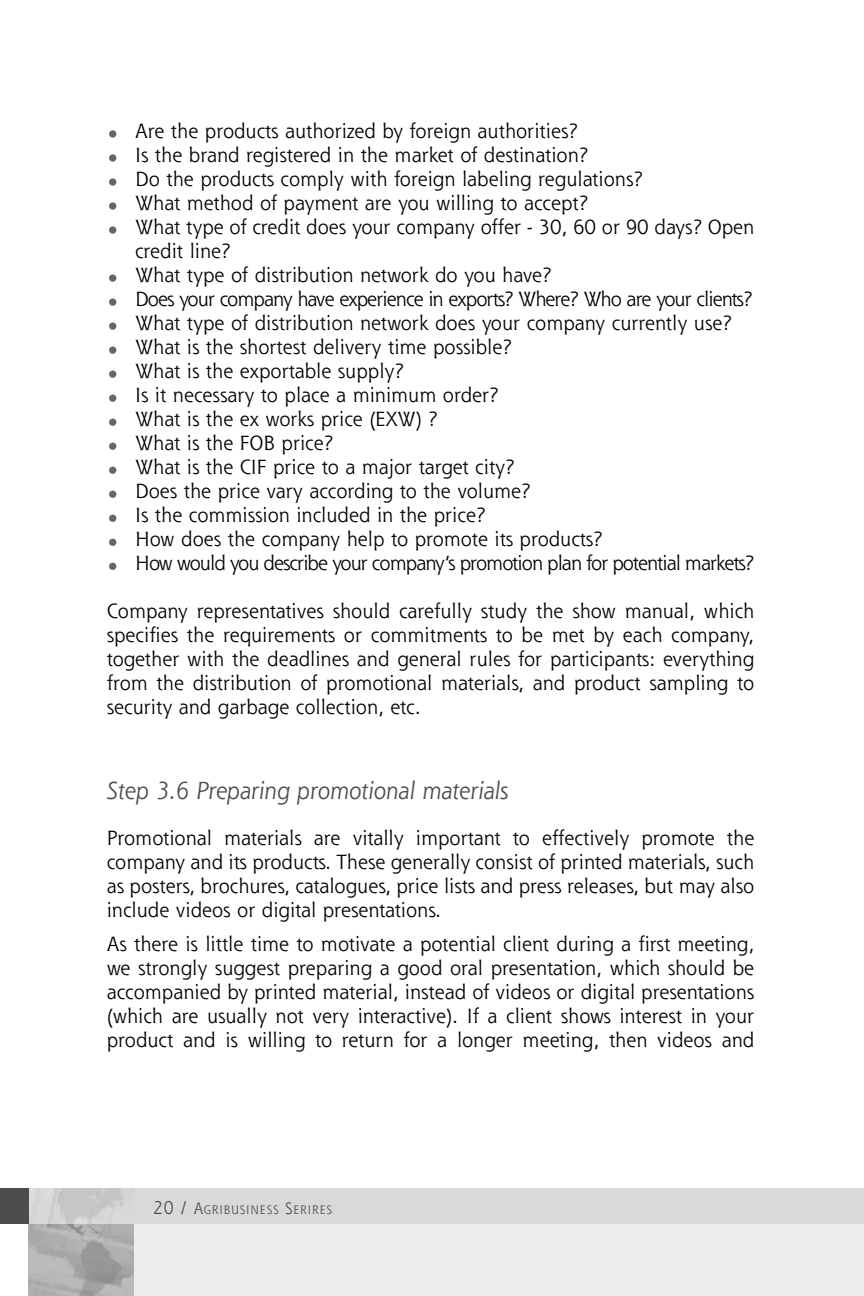
<style>
.page{position:relative;width:864px;height:1296px;background:#fff}
.page>*{position:absolute;margin:0;border:0;box-sizing:border-box;transform-origin:0 0}
.t1{font:italic 24px "Shannon";color:#4d4d4d}
.t2{font:20px/24px "Shannon";color:#000;text-align:justify}
.t3{font:12px "Shannon";letter-spacing:.075em;color:#4d4d4d;scale:.95 1}
.s1{font-size:18px}
.s2{font-size:16px}
</style>
<div class="page">
<div style="left:95px;top:1206px;width:769px;height:90px;background:#ededed"></div>
<div style="left:0;top:1188px;width:864px;height:36px;background:#d9d9d9"></div>
<img style="left:29px;top:1224px;width:105px;height:72px">
<div style="left:0;top:1188px;width:29px;height:36px;background:#4d4d4d"></div>
<div style="left:109px;top:563px;width:7px;height:7px;background:#666;border-radius:50%"></div>
<div style="left:109px;top:539px;width:7px;height:7px;background:#666;border-radius:50%"></div>
<div style="left:109px;top:515px;width:7px;height:7px;background:#666;border-radius:50%"></div>
<div style="left:109px;top:491px;width:7px;height:7px;background:#666;border-radius:50%"></div>
<div style="left:109px;top:467px;width:7px;height:7px;background:#666;border-radius:50%"></div>
<div style="left:109px;top:443px;width:7px;height:7px;background:#666;border-radius:50%"></div>
<div style="left:109px;top:419px;width:7px;height:7px;background:#666;border-radius:50%"></div>
<div style="left:109px;top:395px;width:7px;height:7px;background:#666;border-radius:50%"></div>
<div style="left:109px;top:370px;width:7px;height:8px;background:#666;border-radius:50%"></div>
<div style="left:109px;top:346px;width:7px;height:8px;background:#666;border-radius:50%"></div>
<div style="left:109px;top:322px;width:7px;height:8px;background:#666;border-radius:50%"></div>
<div style="left:109px;top:298px;width:7px;height:8px;background:#666;border-radius:50%"></div>
<div style="left:109px;top:274px;width:7px;height:8px;background:#666;border-radius:50%"></div>
<div style="left:109px;top:226px;width:7px;height:8px;background:#666;border-radius:50%"></div>
<div style="left:109px;top:202px;width:7px;height:8px;background:#666;border-radius:50%"></div>
<div style="left:109px;top:178px;width:7px;height:8px;background:#666;border-radius:50%"></div>
<div style="left:109px;top:154px;width:7px;height:8px;background:#666;border-radius:50%"></div>
<div style="left:109px;top:130px;width:7px;height:8px;background:#666;border-radius:50%"></div>
<p class="t2" style="left:135px;top:120px;width:621px;text-align:left">Are the products authorized by foreign authorities?<br>Is the brand registered in the market of destination?<br>Do the products comply with foreign labeling regulations?<br>What method of payment are you willing to accept?<br>What type of credit does your company offer - 30, 60 or 90 days? Open credit line?<br>What type of distribution network do you have?<br>Does your company have experience in exports? Where? Who are your clients?<br>What type of distribution network does your company currently use?<br>What is the shortest delivery time possible?<br>What is the exportable supply?<br>Is it necessary to place a minimum order?<br>What is the ex works price (EXW) ?<br>What is the FOB price?<br>What is the CIF price to a major target city?<br>Does the price vary according to the volume?<br>Is the commission included in the price?<br>How does the company help to promote its products?<br>How would you describe your company’s promotion plan for potential markets?</p>
<p class="t2" style="left:107px;top:601px;width:649px">Company representatives should carefully study the show manual, which specifies the requirements or commitments to be met by each company, together with the deadlines and general rules for participants: everything from the distribution of promotional materials, and product sampling to security and garbage collection, etc.</p>
<p class="t1" style="left:107px;top:781px;width:403px">Step 3.6 Preparing promotional materials</p>
<p class="t2" style="left:107px;top:827px;width:649px">Promotional materials are vitally important to effectively promote the company and its products. These generally consist of printed materials, such as posters, brochures, catalogues, price lists and press releases, but may also include videos or digital presentations.</p>
<p class="t2" style="left:107px;top:934px;width:649px">As there is little time to motivate a potential client during a first meeting, we strongly suggest preparing a good oral presentation, which should be accompanied by printed material, instead of videos or digital presentations (which are usually not very interactive). If a client shows interest in your product and is willing to return for a longer meeting, then videos and</p>
<p class="t3" style="left:153px;top:1205px;width:190px"><span class="s1">20 /</span> <span class="s2">A</span>GRIBUSINESS <span class="s2">S</span>ERIRES</p>
</div>
